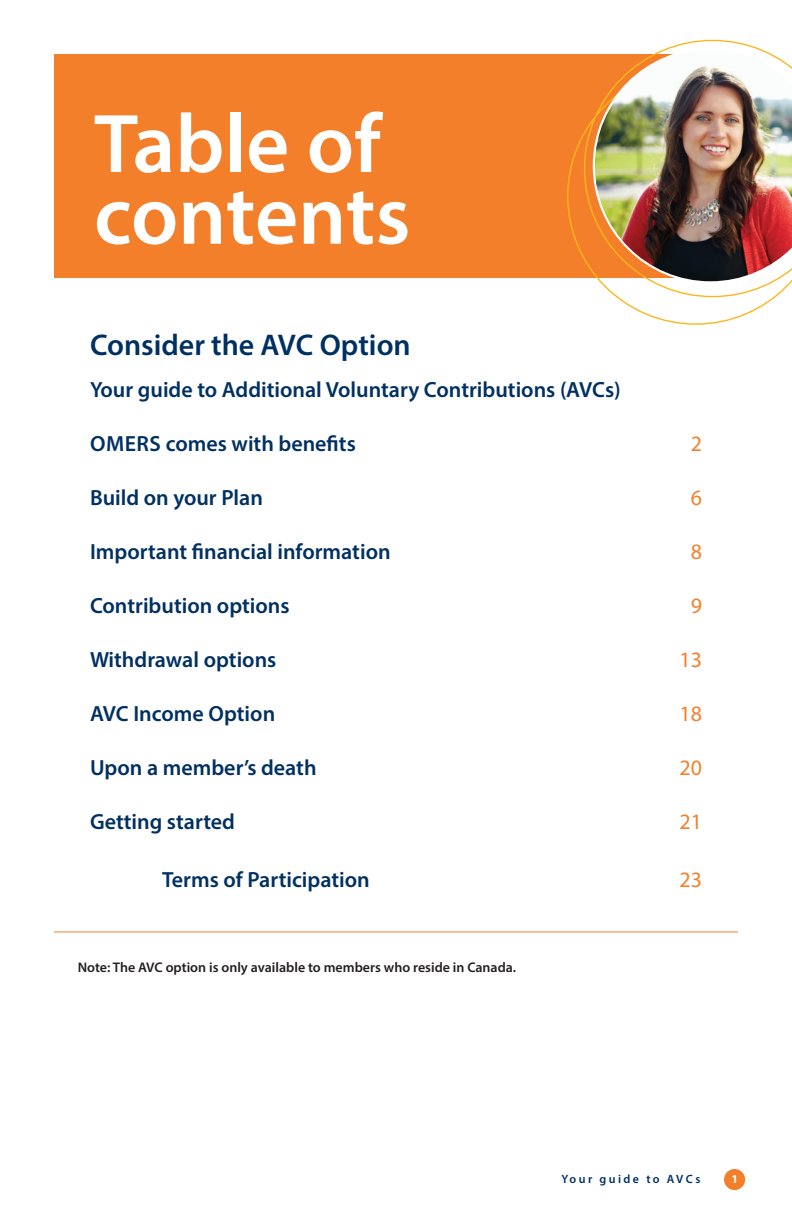
<style>
.page{position:relative;width:792px;height:1224px;background:#fff}
.page>*{position:absolute;margin:0;border:0;box-sizing:border-box;transform-origin:0 0}
.Section_Title{font:600 84px/71.6px "Myriad Pro";color:#fff}
.Body_Copy_-_Main_Tit{font:600 30px "Myriad Pro";color:#003062}
.Table_of_Contents{font:600 22px "Myriad Pro";color:#003062}
.Section_Call_Out{font:600 22px "Myriad Pro";color:#003062}
.Table_of_Contents-2{font:22px "Myriad Pro";color:#f47f2a}
.body{font:600 14px "Myriad Pro";color:#231f20}
.t1{font:600 12px "Myriad Pro";letter-spacing:.2em;color:#003062}
.t2{font:700 12px "Myriad Pro";color:#fff}
</style>
<div class="page">
<div style="left:54px;top:55px;width:684px;height:223px;background:#f47f2a"></div>
<div style="left:724px;top:1169px;width:21px;height:21px;background:#f47f2a;border-radius:50%"></div>
<svg style="left:567px;top:133px;width:209px;height:192px"></svg>
<svg style="left:584px;top:40px;width:207px;height:257px"></svg>
<img style="left:593px;top:48px;width:199px;height:235px">
<hr style="left:54px;top:931px;width:684px;height:1px;background:#f47f2a">
<p class="Section_Title" style="left:94px;top:106px;width:318px">Table of contents</p>
<p class="Body_Copy_-_Main_Tit" style="left:90px;top:326px;width:322px">Consider the AVC Option</p>
<p class="Section_Call_Out" style="left:90px;top:376px;width:532px">Your guide to Additional Voluntary Contributions (AVCs)</p>
<p class="Table_of_Contents" style="left:90px;top:430px;width:267px">OMERS comes with benefits</p>
<p class="Table_of_Contents-2" style="left:691px;top:430px;width:13px">2</p>
<p class="Table_of_Contents" style="left:90px;top:484px;width:175px">Build on your Plan</p>
<p class="Table_of_Contents-2" style="left:691px;top:484px;width:13px">6</p>
<p class="Table_of_Contents" style="left:90px;top:538px;width:302px">Important financial information</p>
<p class="Table_of_Contents-2" style="left:691px;top:538px;width:13px">8</p>
<p class="Table_of_Contents" style="left:90px;top:592px;width:201px">Contribution options</p>
<p class="Table_of_Contents-2" style="left:691px;top:592px;width:13px">9</p>
<p class="Table_of_Contents" style="left:90px;top:646px;width:188px">Withdrawal options</p>
<p class="Table_of_Contents-2" style="left:679px;top:646px;width:24px">13</p>
<p class="Table_of_Contents" style="left:90px;top:700px;width:187px">AVC Income Option</p>
<p class="Table_of_Contents-2" style="left:679px;top:700px;width:24px">18</p>
<p class="Table_of_Contents" style="left:90px;top:754px;width:228px">Upon a member’s death</p>
<p class="Table_of_Contents-2" style="left:679px;top:754px;width:24px">20</p>
<p class="Table_of_Contents" style="left:90px;top:808px;width:147px">Getting started</p>
<p class="Table_of_Contents-2" style="left:679px;top:808px;width:24px">21</p>
<p class="Table_of_Contents" style="left:162px;top:865px;width:209px">Terms of Participation</p>
<p class="Table_of_Contents-2" style="left:679px;top:866px;width:24px">23</p>
<p class="body" style="left:78px;top:959px;width:440px">Note: The AVC option is only available to members who reside in Canada.</p>
<p class="t1" style="left:561px;top:1172px;width:140px">Your guide to AVCs</p>
<p class="t2" style="left:731px;top:1171px;width:8px">1</p>
</div>
